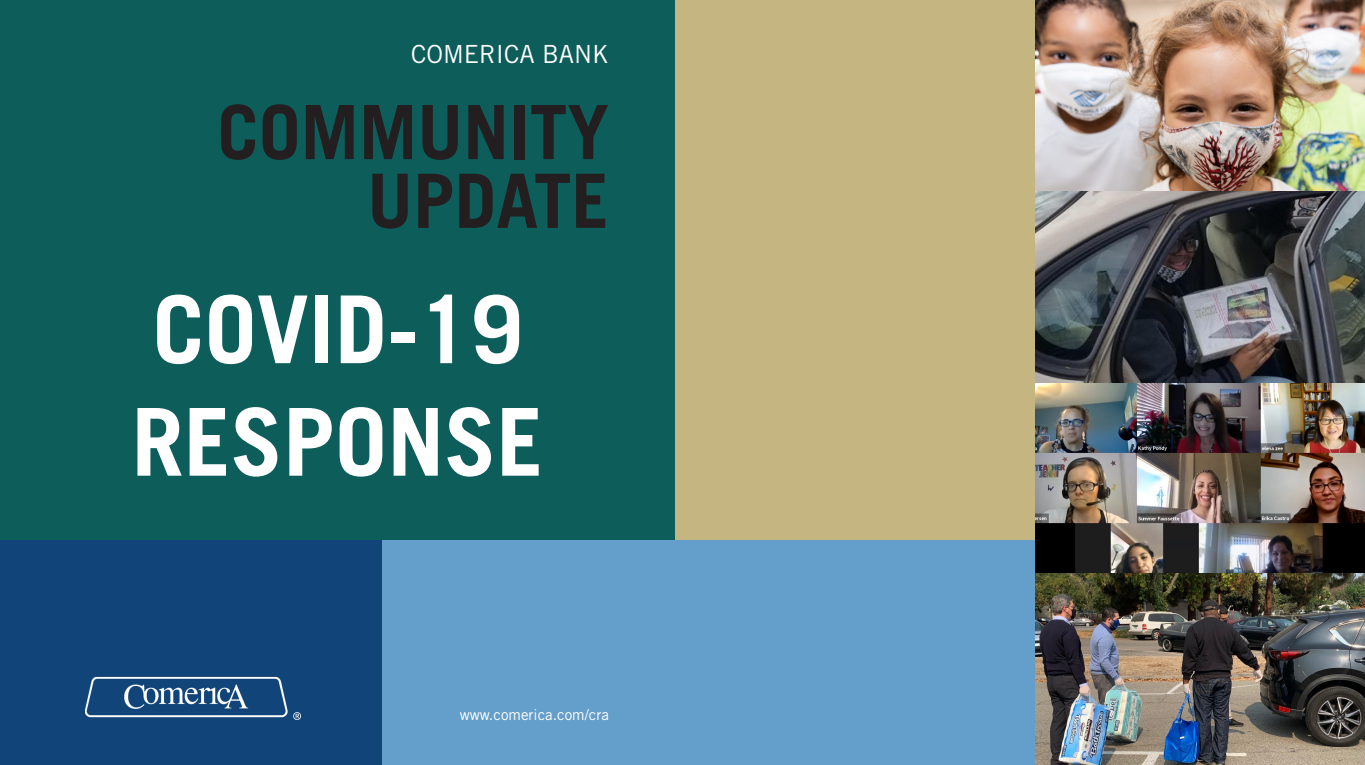
<style>
.page{position:relative;width:1365px;height:765px;background:#fff}
.page>*{position:absolute;margin:0;border:0;box-sizing:border-box;transform-origin:0 0}
.t1{font:700 93.75px "Trade Gothic LT Std";color:#fff}
.t2{font:700 75px/68.8px "Trade Gothic LT Std";color:#231f20;text-align:right}
.t3{font:25px "Trade Gothic LT Std";color:#fff}
.t4{font:15px "Trade Gothic LT Std";color:#fff}
</style>
<div class="page">
<div style="left:675px;top:0;width:360px;height:540px;background:#c4b581"></div>
<div style="left:0;top:440px;width:382px;height:325px;background:#114478"></div>
<div style="left:382px;top:540px;width:653px;height:225px;background:#649eca"></div>
<div style="left:0;top:0;width:675px;height:540px;background:#0d5d5a"></div>
<img style="left:1035px;top:0;width:330px;height:765px">
<img style="left:84px;top:676px;width:216px;height:44px">
<p class="t3" style="left:411px;top:39px;width:199px">COMERICA BANK</p>
<p class="t2" style="left:217px;top:97px;width:393px">COMMUNITY<br>UPDATE</p>
<p class="t1" style="left:152px;top:272px;width:372px">COVID-19</p>
<p class="t1" style="left:132px;top:385px;width:413px">RESPONSE</p>
<p class="t4" style="left:460px;top:706px;width:151px">www.comerica.com/cra</p>
</div>
